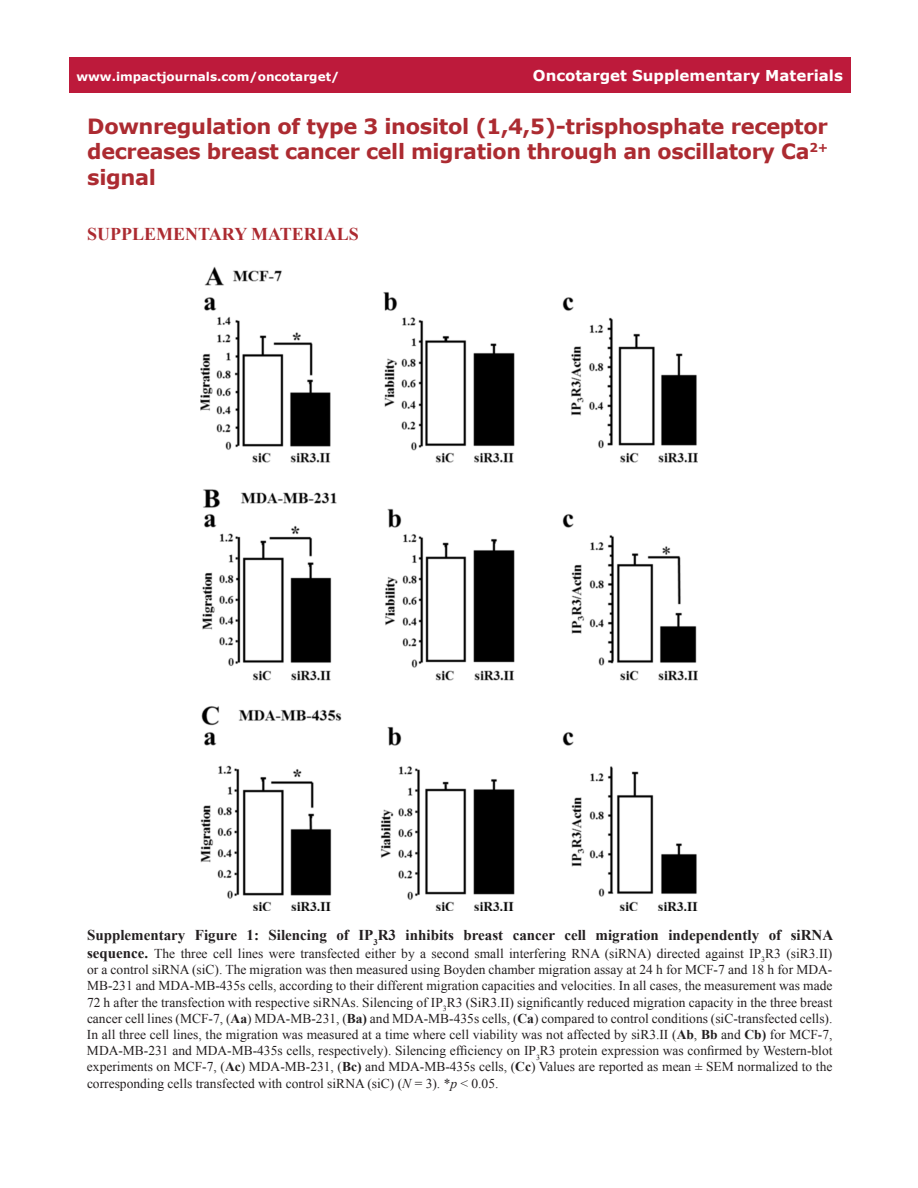
<style>
.page{position:relative;width:918px;height:1188px;background:#fff}
.page>*{position:absolute;margin:0;border:0;box-sizing:border-box;transform-origin:0 0}
.t1{font:700 21px/25.2px "Verdana";letter-spacing:-.015em;color:#ac2b31;text-align:justify}
.Heading{font:700 18px "Times New Roman";color:#ac2b31}
.FigureText{font:700 15px "Times New Roman";color:#231f20}
.t2{font:700 15px "Verdana";color:#fff}
.FigureText-2{font:13.5px/16.2px "Times New Roman";color:#231f20;text-align:justify}
.t3{font:700 12px "Verdana";color:#fff}
.s1{font-weight:700;font-size:15px}
.s2{font-weight:700}
.s3{font-style:italic}
</style>
<div class="page">
<div style="left:69px;top:57px;width:781px;height:36px;background:#bd1a3b"></div>
<img style="left:200px;top:266px;width:497px;height:644px">
<p class="t3" style="left:76px;top:68px;width:264px">www.impactjournals.com/oncotarget/</p>
<p class="t2" style="left:533px;top:65px;width:312px">Oncotarget Supplementary Materials</p>
<p class="t1" style="left:87px;top:114px;width:742px">Downregulation of type 3 inositol (1,4,5)-trisphosphate receptor decreases breast cancer cell migration through an oscillatory Ca<sup>2+ </sup>signal</p>
<p class="Heading" style="left:87px;top:222px;width:273px">SUPPLEMENTARY MATERIALS</p>
<p class="FigureText" style="left:87px;top:925px;width:748px">Supplementary Figure 1: Silencing of IP<sub>3</sub>R3 inhibits breast cancer cell migration independently of siRNA</p>
<p class="FigureText-2" style="left:87px;top:945px;width:747px"><span class="s1">sequence.</span> The three cell lines were transfected either by a second small interfering RNA (siRNA) directed against IP<sub>3</sub>R3 (siR3.II) or a control siRNA (siC). The migration was then measured using Boyden chamber migration assay at 24 h for MCF-7 and 18 h for MDA-MB-231 and MDA-MB-435s cells, according to their different migration capacities and velocities. In all cases, the measurement was made 72 h after the transfection with respective siRNAs. Silencing of IP<sub>3</sub>R3 (SiR3.II) significantly reduced migration capacity in the three breast cancer cell lines (MCF-7, (<span class="s2">Aa</span>) MDA-MB-231, (<span class="s2">Ba)</span> and MDA-MB-435s cells, (<span class="s2">Ca</span>) compared to control conditions (siC-transfected cells).<br>In all three cell lines, the migration was measured at a time where cell viability was not affected by siR3.II (<span class="s2">Ab</span>, <span class="s2">Bb</span> and <span class="s2">Cb)</span> for MCF-7, MDA-MB-231 and MDA-MB-435s cells, respectively). Silencing efficiency on IP<sub>3</sub>R3 protein expression was confirmed by Western-blot experiments on MCF-7, (<span class="s2">Ac</span>) MDA-MB-231, (<span class="s2">Bc)</span> and MDA-MB-435s cells, (<span class="s2">Cc</span>) Values are reported as mean ± SEM normalized to the corresponding cells transfected with control siRNA (siC) (<span class="s3">N</span> = 3). *<span class="s3">p</span> &lt; 0.05.</p>
</div>
